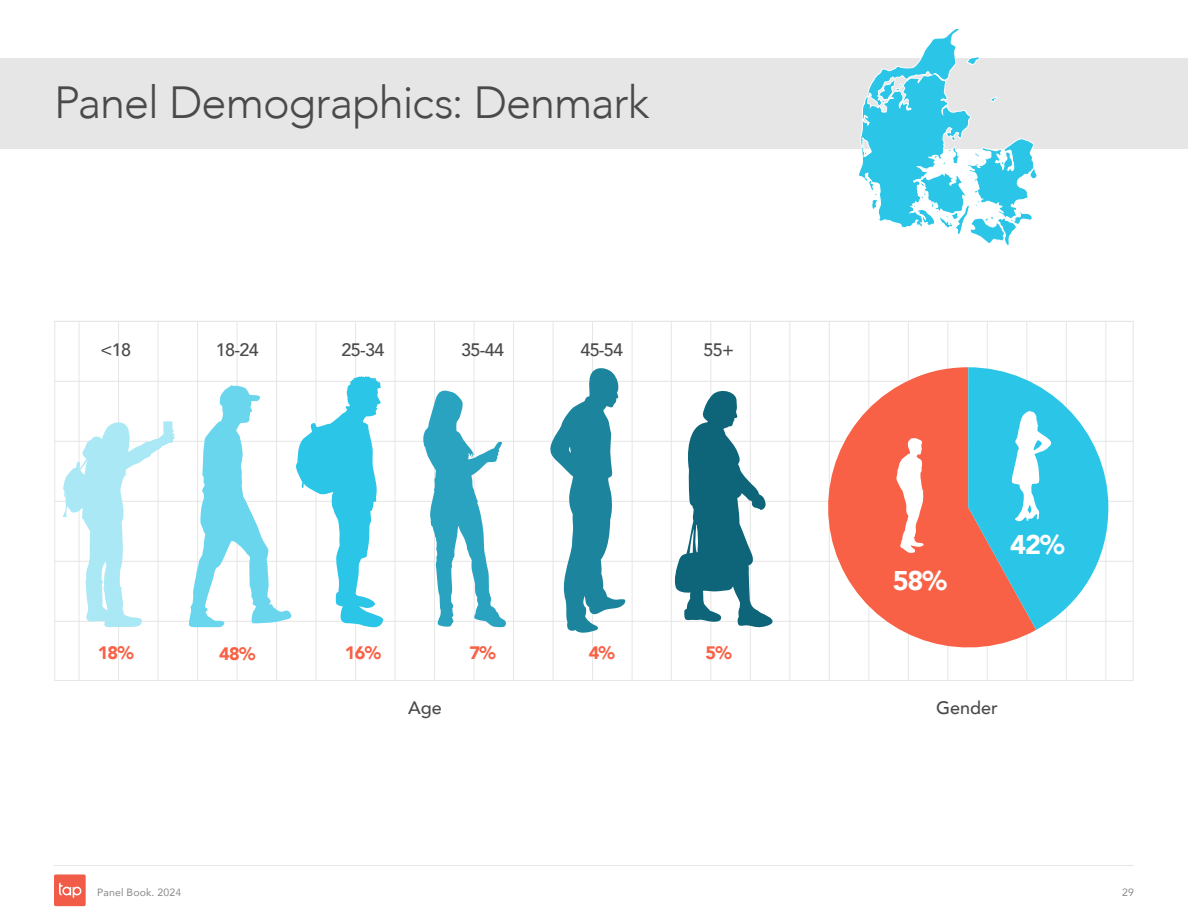
<style>
.page{position:relative;width:1188px;height:918px;background:#fff}
.page>*{position:absolute;margin:0;border:0;box-sizing:border-box;transform-origin:0 0}
.t1{font:300 45px "Avenir";letter-spacing:-.025em;color:#4a4a4a}
.t2{font:900 27px "Avenir";color:#fff}
.t3{font:500 18px "Avenir";letter-spacing:-.04em;color:#4a4a4a}
.t4{font:900 18px "Avenir";color:#f86145}
.t5{font:10.5px "Avenir";letter-spacing:.015em;color:#888}
.s1{font-style:inherit}
</style>
<div class="page">
<div style="left:54px;top:874px;width:32px;height:32px;background:#f15c49;border-radius:2px"></div>
<svg style="left:59px;top:882px;width:23px;height:16px"></svg>
<hr style="left:54px;top:865px;width:1080px;height:1px;background:#e6e6e6">
<hr style="left:55px;top:621px;width:577px;height:1px;background:#e6e6e6">
<hr style="left:55px;top:561px;width:577px;height:1px;background:#e6e6e6">
<hr style="left:55px;top:501px;width:577px;height:1px;background:#e6e6e6">
<hr style="left:55px;top:441px;width:577px;height:1px;background:#e6e6e6">
<hr style="left:55px;top:381px;width:577px;height:1px;background:#e6e6e6">
<hr style="left:79px;top:321px;width:1px;height:359px;background:#e6e6e6">
<hr style="left:118px;top:321px;width:1px;height:359px;background:#e6e6e6">
<hr style="left:158px;top:321px;width:1px;height:359px;background:#e6e6e6">
<hr style="left:197px;top:321px;width:1px;height:359px;background:#e6e6e6">
<hr style="left:237px;top:321px;width:1px;height:359px;background:#e6e6e6">
<hr style="left:276px;top:321px;width:1px;height:359px;background:#e6e6e6">
<hr style="left:316px;top:321px;width:1px;height:359px;background:#e6e6e6">
<hr style="left:355px;top:321px;width:1px;height:359px;background:#e6e6e6">
<hr style="left:395px;top:321px;width:1px;height:359px;background:#e6e6e6">
<hr style="left:434px;top:321px;width:1px;height:359px;background:#e6e6e6">
<hr style="left:474px;top:321px;width:1px;height:359px;background:#e6e6e6">
<hr style="left:513px;top:321px;width:1px;height:359px;background:#e6e6e6">
<hr style="left:553px;top:321px;width:1px;height:359px;background:#e6e6e6">
<hr style="left:592px;top:321px;width:1px;height:359px;background:#e6e6e6">
<hr style="left:632px;top:321px;width:1px;height:359px;background:#e6e6e6">
<hr style="left:632px;top:621px;width:501px;height:1px;background:#e6e6e6">
<hr style="left:632px;top:561px;width:501px;height:1px;background:#e6e6e6">
<hr style="left:632px;top:501px;width:501px;height:1px;background:#e6e6e6">
<hr style="left:632px;top:441px;width:501px;height:1px;background:#e6e6e6">
<hr style="left:632px;top:381px;width:501px;height:1px;background:#e6e6e6">
<hr style="left:710px;top:321px;width:1px;height:359px;background:#e6e6e6">
<hr style="left:750px;top:321px;width:1px;height:359px;background:#e6e6e6">
<hr style="left:789px;top:321px;width:1px;height:359px;background:#e6e6e6">
<hr style="left:829px;top:321px;width:1px;height:359px;background:#e6e6e6">
<hr style="left:868px;top:321px;width:1px;height:359px;background:#e6e6e6">
<hr style="left:908px;top:321px;width:1px;height:359px;background:#e6e6e6">
<hr style="left:947px;top:321px;width:1px;height:359px;background:#e6e6e6">
<hr style="left:987px;top:321px;width:1px;height:359px;background:#e6e6e6">
<hr style="left:1026px;top:321px;width:1px;height:359px;background:#e6e6e6">
<hr style="left:1066px;top:321px;width:1px;height:359px;background:#e6e6e6">
<hr style="left:1105px;top:321px;width:1px;height:359px;background:#e6e6e6">
<hr style="left:671px;top:321px;width:1px;height:359px;background:#e6e6e6">
<hr style="left:55px;top:681px;width:577px;height:1px;background:#e6e6e6">
<hr style="left:632px;top:681px;width:501px;height:1px;background:#e6e6e6">
<div style="left:0;top:59px;width:1188px;height:90px;background:#e6e6e6"></div>
<svg style="left:63px;top:421px;width:112px;height:207px"></svg>
<svg style="left:188px;top:376px;width:196px;height:251px"></svg>
<svg style="left:423px;top:390px;width:83px;height:238px"></svg>
<svg style="left:550px;top:367px;width:76px;height:268px"></svg>
<svg style="left:675px;top:391px;width:98px;height:236px"></svg>
<svg style="left:858px;top:28px;width:180px;height:218px"></svg>
<svg style="left:828px;top:367px;width:208px;height:281px;fill:#f86145"></svg>
<svg style="left:896px;top:438px;width:28px;height:115px"></svg>
<svg style="left:968px;top:367px;width:140px;height:263px"></svg>
<p class="t1" style="left:54px;top:76px;width:597px">Panel Demographics: Denmark</p>
<p class="t3" style="left:101px;top:334px;width:32px">&lt;18</p>
<p class="t3" style="left:216px;top:334px;width:44px">18-24</p>
<p class="t3" style="left:342px;top:334px;width:44px">25-34</p>
<p class="t3" style="left:461px;top:334px;width:44px">35-44</p>
<p class="t3" style="left:580px;top:334px;width:44px">45-54</p>
<p class="t3" style="left:703px;top:334px;width:32px">55+</p>
<p class="t2" style="left:893px;top:557px;width:56px">58%</p>
<p class="t2" style="left:1010px;top:522px;width:56px">42%</p>
<p class="t4" style="left:98px;top:638px;width:38px">18%</p>
<p class="t4" style="left:219px;top:638px;width:38px">48%</p>
<p class="t4" style="left:345px;top:638px;width:38px">16%</p>
<p class="t4" style="left:470px;top:638px;width:28px">7%</p>
<p class="t4" style="left:589px;top:638px;width:28px">4%</p>
<p class="t4" style="left:706px;top:638px;width:28px">5%</p>
<p class="t3" style="left:408px;top:692px;width:35px">Age</p>
<p class="t3" style="left:936px;top:692px;width:63px">Gender</p>
<p class="t5" style="left:97px;top:884px;width:86px">Panel Book. 202<span class="s1">4</span></p>
<p class="t5" style="left:1122px;top:884px;width:13px">29</p>
</div>
